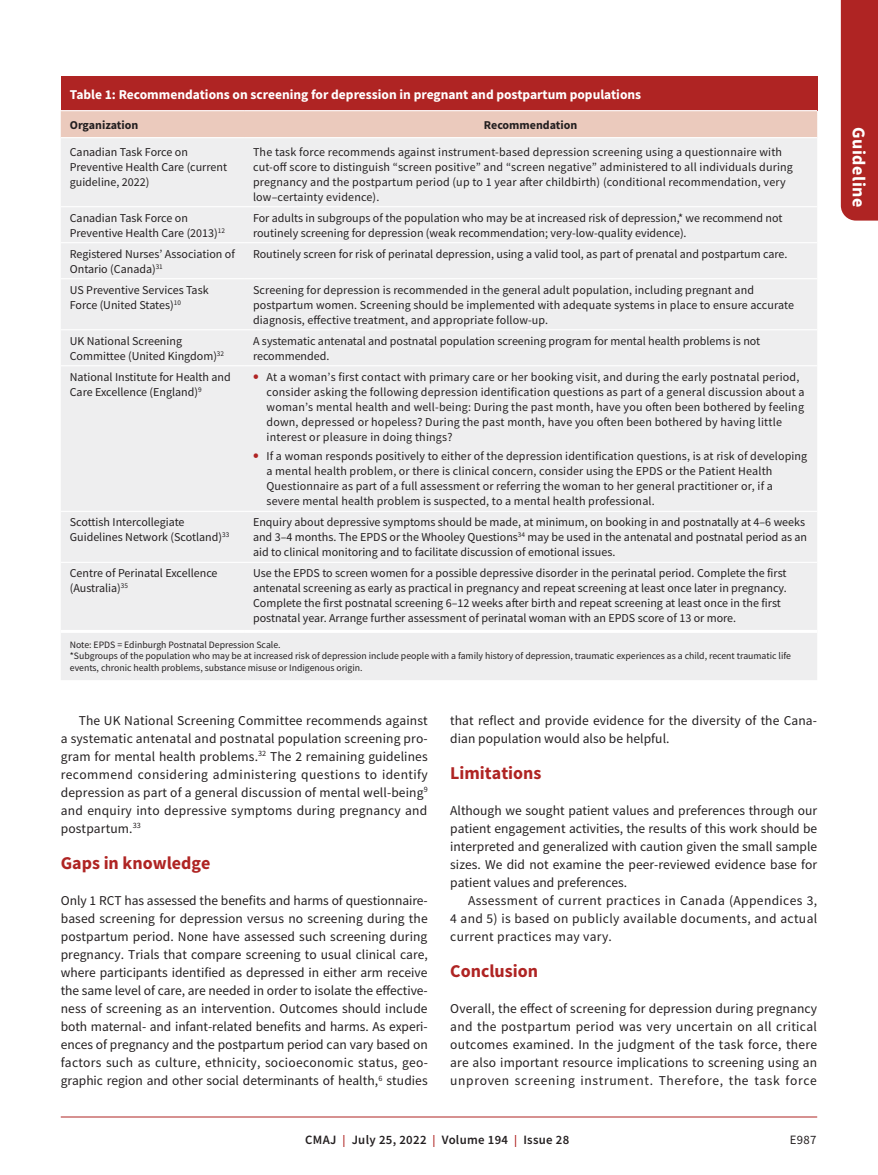
<style>
.page{position:relative;width:878px;height:1175px;background:#fff}
.page>*{position:absolute;margin:0;border:0;box-sizing:border-box;transform-origin:0 0}
.t1{font:700 18px "Source Sans Pro";color:#af2423}
.t2{font:700 18px "Source Sans Pro";letter-spacing:.025em;color:#fff}
.t3{font:13.5px/18px "Source Sans Pro";letter-spacing:.005em;color:#231f20;text-align:justify}
.t4{font:700 13.5px "Source Sans Pro";color:#fff}
.t5{font:600 12.75px "Source Sans Pro";letter-spacing:.025em;color:#231f20}
.t6{font:12.75px "Source Sans Pro";color:#231f20}
.t7{font:12px/15px "Source Sans Pro";color:#231f20}
.t8{font:700 12px "Source Sans Pro";color:#231f20}
.t9{font:9.75px/11.7px "Source Sans Pro";color:#231f20}
.s1{font-weight:700;font-size:16.5px;color:#af2423}
.s2{font-size:12px;color:#af2423}
</style>
<div class="page">
<div style="left:840px;top:0;width:38px;height:220px;background:#af2423"></div>
<hr style="left:61px;top:1116px;width:756px;height:1px;background:#af2423">
<div style="left:61px;top:76px;width:756px;height:35px;background:#af2423"></div>
<div style="left:61px;top:111px;width:756px;height:26px;background:#ebcabd"></div>
<div style="left:61px;top:138px;width:756px;height:542px;background:#eeeeef"></div>
<hr style="left:61px;top:242px;width:183px;height:1px;background:#fff">
<hr style="left:244px;top:242px;width:573px;height:1px;background:#fff">
<hr style="left:61px;top:278px;width:183px;height:1px;background:#fff">
<hr style="left:244px;top:278px;width:573px;height:1px;background:#fff">
<hr style="left:61px;top:329px;width:183px;height:1px;background:#fff">
<hr style="left:244px;top:329px;width:573px;height:1px;background:#fff">
<hr style="left:61px;top:365px;width:183px;height:1px;background:#fff">
<hr style="left:244px;top:365px;width:573px;height:1px;background:#fff">
<hr style="left:61px;top:511px;width:183px;height:1px;background:#fff">
<hr style="left:244px;top:511px;width:573px;height:1px;background:#fff">
<hr style="left:61px;top:110px;width:183px;height:1px;background:#fff">
<hr style="left:244px;top:110px;width:573px;height:1px;background:#fff">
<hr style="left:61px;top:562px;width:183px;height:1px;background:#fff">
<hr style="left:244px;top:562px;width:573px;height:1px;background:#fff">
<hr style="left:61px;top:206px;width:183px;height:1px;background:#fff">
<hr style="left:244px;top:206px;width:573px;height:1px;background:#fff">
<hr style="left:61px;top:630px;width:183px;height:3px;background:#fff">
<hr style="left:244px;top:630px;width:573px;height:3px;background:#fff">
<p class="t4" style="left:70px;top:85px;width:573px">Table 1: Recommendations on screening for depression in pregnant and postpartum populations</p>
<p class="t8" style="left:70px;top:117px;width:70px">Organization</p>
<p class="t8" style="left:484px;top:117px;width:95px">Recommendation</p>
<p class="t7" style="left:70px;top:144px;width:159px">Canadian Task Force on<br>Preventive Health Care (current guideline, 2022)</p>
<p class="t7" style="left:253px;top:144px;width:541px">The task force recommends against instrument-based depression screening using a questionnaire with cut-off score to distinguish “screen positive” and “screen negative” administered to all individuals during pregnancy and the postpartum period (up to 1 year after childbirth) (conditional recommendation, very low–certainty evidence).</p>
<p class="t7" style="left:70px;top:210px;width:157px">Canadian Task Force on<br>Preventive Health Care (2013)<sup>12</sup></p>
<p class="t7" style="left:253px;top:210px;width:531px">For adults in subgroups of the population who may be at increased risk of depression,* we recommend not routinely screening for depression (weak recommendation; very-low-quality evidence).</p>
<p class="t7" style="left:70px;top:246px;width:167px">Registered Nurses’ Association of<br>Ontario (Canada)<sup>31</sup></p>
<p class="t7" style="left:253px;top:246px;width:536px">Routinely screen for risk of perinatal depression, using a valid tool, as part of prenatal and postpartum care.</p>
<p class="t7" style="left:70px;top:282px;width:140px">US Preventive Services Task<br>Force (United States)<sup>10</sup></p>
<p class="t7" style="left:253px;top:282px;width:542px">Screening for depression is recommended in the general adult population, including pregnant and postpartum women. Screening should be implemented with adequate systems in place to ensure accurate diagnosis, effective treatment, and appropriate follow-up.</p>
<p class="t7" style="left:70px;top:333px;width:156px">UK National Screening<br>Committee (United Kingdom)<sup>32</sup></p>
<p class="t7" style="left:253px;top:333px;width:508px">A systematic antenatal and postnatal population screening program for mental health problems is not recommended.</p>
<p class="t7" style="left:70px;top:369px;width:162px">National Institute for Health and<br>Care Excellence (England)<sup>9</sup></p>
<p class="t7" style="left:266px;top:369px;width:539px;text-indent:-14px"><span class="s1">•</span> At a woman’s first contact with primary care or her booking visit, and during the early postnatal period, consider asking the following depression identification questions as part of a general discussion about a woman’s mental health and well-being: During the past month, have you often been bothered by feeling down, depressed or hopeless? During the past month, have you often been bothered by having little interest or pleasure in doing things?</p>
<p class="t7" style="left:266px;top:449px;width:542px;text-indent:-14px"><span class="s1">•</span> If a woman responds positively to either of the depression identification questions, is at risk of developing a mental health problem, or there is clinical concern, consider using the EPDS or the Patient Health Questionnaire as part of a full assessment or referring the woman to her general practitioner or, if a severe mental health problem is suspected, to a mental health professional.</p>
<p class="t7" style="left:70px;top:515px;width:161px">Scottish Intercollegiate<br>Guidelines Network (Scotland)<sup>33</sup></p>
<p class="t7" style="left:253px;top:515px;width:555px">Enquiry about depressive symptoms should be made, at minimum, on booking in and postnatally at 4–6 weeks and 3–4 months. The EPDS or the Whooley Questions<sup>34</sup> may be used in the antenatal and postnatal period as an aid to clinical monitoring and to facilitate discussion of emotional issues.</p>
<p class="t7" style="left:70px;top:566px;width:149px">Centre of Perinatal Excellence (Australia)<sup>35</sup></p>
<p class="t7" style="left:253px;top:566px;width:535px">Use the EPDS to screen women for a possible depressive disorder in the perinatal period. Complete the first antenatal screening as early as practical in pregnancy and repeat screening at least once later in pregnancy.<br>Complete the first postnatal screening 6–12 weeks after birth and repeat screening at least once in the first postnatal year. Arrange further assessment of perinatal woman with an EPDS score of 13 or more.</p>
<p class="t9" style="left:70px;top:638px;width:722px">Note: EPDS = Edinburgh Postnatal Depression Scale.<br>*Subgroups of the population who may be at increased risk of depression include people with a family history of depression, traumatic experiences as a child, recent traumatic life events, chronic health problems, substance misuse or Indigenous origin.</p>
<p class="t3" style="left:61px;top:711px;width:368px;text-indent:18px">The UK National Screening Committee recommends against a systematic antenatal and postnatal population screening pro&shy;gram for mental health problems.<sup>32</sup> The 2 remaining guidelines recommend considering administering questions to identify depression as part of a general discussion of mental well-being<sup>9 </sup>and enquiry into depressive symptoms during pregnancy and postpartum.<sup>33</sup></p>
<h1 class="t1" style="left:61px;top:850px;width:151px">Gaps in knowledge</h1>
<p class="t3" style="left:61px;top:891px;width:368px">Only 1 RCT has assessed the benefits and harms of questionnaire&shy;based screening for depression versus no screening during the postpartum period. None have assessed such screening during pregnancy. Trials that compare screening to usual clinical care, where participants identified as depressed in either arm receive the same level of care, are needed in order to isolate the effective&shy;ness of screening as an intervention. Outcomes should include both maternal- and infant-related benefits and harms. As experi&shy;ences of pregnancy and the postpartum period can vary based on factors such as culture, ethnicity, socioeconomic status, geo&shy;graphic region and other social determinants of health,<sup>6</sup> studies</p>
<p class="t3" style="left:450px;top:711px;width:368px">that reflect and provide evidence for the diversity of the Cana&shy;dian population would also be helpful.</p>
<h1 class="t1" style="left:450px;top:760px;width:93px">Limitations</h1>
<p class="t3" style="left:450px;top:801px;width:368px">Although we sought patient values and preferences through our patient engagement activities, the results of this work should be interpreted and generalized with caution given the small sample sizes. We did not examine the peer-reviewed evidence base for patient values and preferences.</p>
<p class="t3" style="left:450px;top:891px;width:368px;text-indent:18px">Assessment of current practices in Canada (Appendices 3, 4 and 5) is based on publicly available documents, and actual current practices may vary.</p>
<h1 class="t1" style="left:450px;top:958px;width:89px">Conclusion</h1>
<p class="t3" style="left:450px;top:999px;width:368px">Overall, the effect of screening for depression during pregnancy and the postpartum period was very uncertain on all critical outcomes examined. In the judgment of the task force, there are also important resource implications to screening using an unproven screening instrument. Therefore, the task force</p>
<p class="t5" style="left:305px;top:1131px;width:265px">CMAJ <span class="s2">|</span> July 25, 2022 <span class="s2">|</span> Volume 194 <span class="s2">|</span> Issue 28</p>
<p class="t6" style="left:789px;top:1132px;width:28px">E987</p>
<h1 class="t2" style="left:871px;top:127px;width:81px;rotate:90deg">Guideline</h1>
</div>
